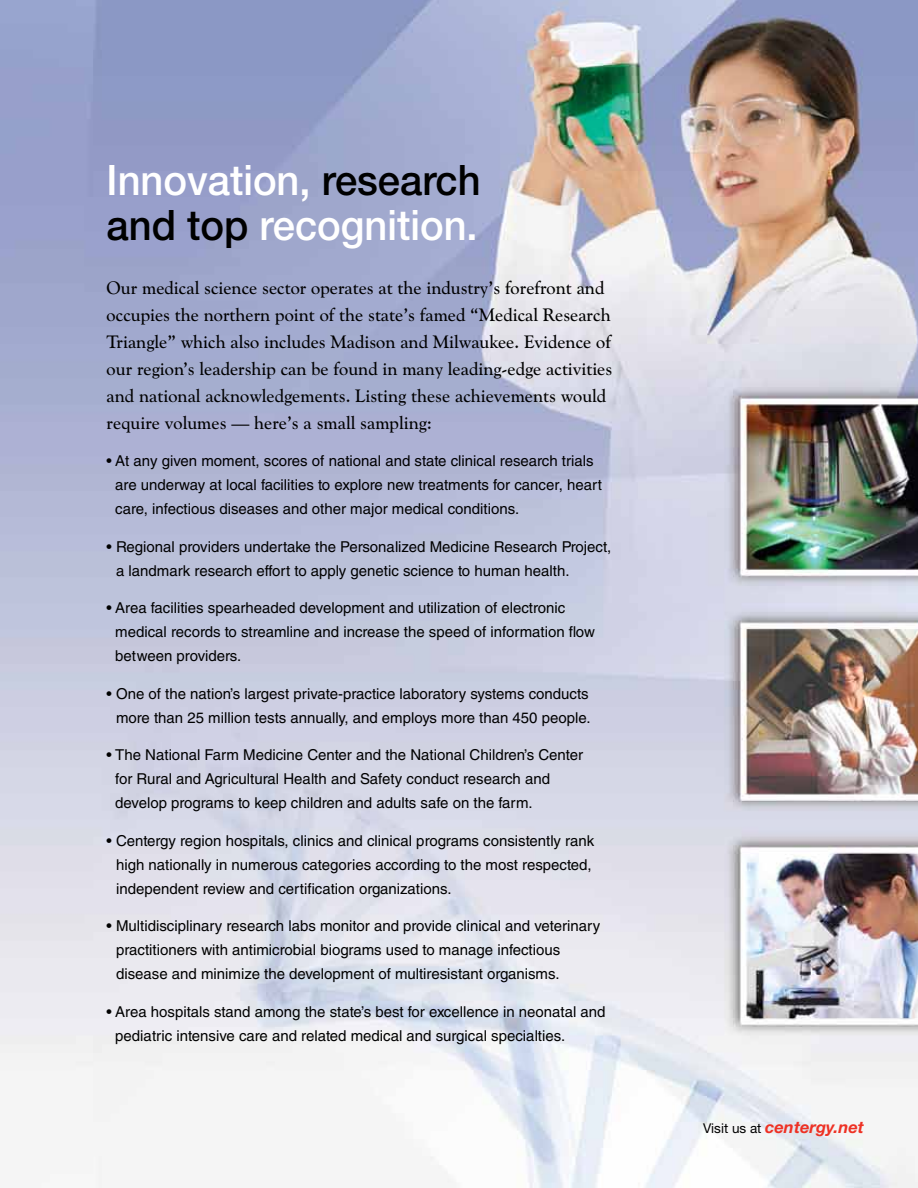
<style>
.page{position:relative;width:918px;height:1188px;background:#fff}
.page>*{position:absolute;margin:0;border:0;box-sizing:border-box;transform-origin:0 0}
.t1{font:500 42px/45px "Helvetica Neue";color:#fff;scale:.95 1}
.t2{font:18px/27px "Goudy Catalogue BT";letter-spacing:.005em;color:#000}
.t3{font:italic 700 16.5px "Helvetica Neue LT Std";color:#ee3124}
.t4{font:15px/24px "Helvetica LT Std";color:#000}
.s1{color:#000}
.s2{font-family:"Helvetica Neue";font-weight:400;font-style:normal;font-size:13.5px;color:#000}
</style>
<div class="page">
<img style="left:0;top:0;width:918px;height:1188px">
<h1 class="t1" style="left:107px;top:157px;width:395px">Innovation, <span class="s1">research and top</span> recognition.</h1>
<p class="t2" style="left:107px;top:274px;width:507px">Our medical science sector operates at the industry’s forefront and occupies the northern point of the state’s famed “Medical Research Triangle” which also includes Madison and Milwaukee. Evidence of our region’s leadership can be found in many leading-edge activities and national acknowledgements. Listing these achievements would require volumes — here’s a small sampling:</p>
<p class="t4" style="left:115px;top:449px;width:488px;text-indent:-9px">• At any given moment, scores of national and state clinical research trials are underway at local facilities to explore new treatments for cancer, heart care, infectious diseases and other major medical conditions.</p>
<p class="t4" style="left:116px;top:535px;width:497px;text-indent:-9px">• Regional providers undertake the Personalized Medicine Research Project, a landmark research effort to apply genetic science to human health.</p>
<p class="t4" style="left:115px;top:596px;width:481px;text-indent:-9px">• Area facilities spearheaded development and utilization of electronic medical records to streamline and increase the speed of information flow between providers.</p>
<p class="t4" style="left:107px;top:682px;width:486px;text-align:right">• One of the nation’s largest private-practice laboratory systems conducts more than 25 million tests annually, and employs more than 450 people.</p>
<p class="t4" style="left:115px;top:743px;width:469px;text-indent:-9px">• The National Farm Medicine Center and the National Children’s Center for Rural and Agricultural Health and Safety conduct research and develop programs to keep children and adults safe on the farm.</p>
<p class="t4" style="left:116px;top:829px;width:480px;text-indent:-9px">• Centergy region hospitals, clinics and clinical programs consistently rank high nationally in numerous categories according to the most respected, independent review and certification organizations.</p>
<p class="t4" style="left:116px;top:914px;width:486px;text-indent:-9px">• Multidisciplinary research labs monitor and provide clinical and veterinary practitioners with antimicrobial biograms used to manage infectious disease and minimize the development of multiresistant organisms.</p>
<p class="t4" style="left:115px;top:1000px;width:492px;text-indent:-9px">• Area hospitals stand among the state’s best for excellence in neonatal and pediatric intensive care and related medical and surgical specialties.</p>
<p class="t3" style="left:703px;top:1117px;width:162px"><span class="s2">Visit us at</span> centergy.net</p>
</div>
